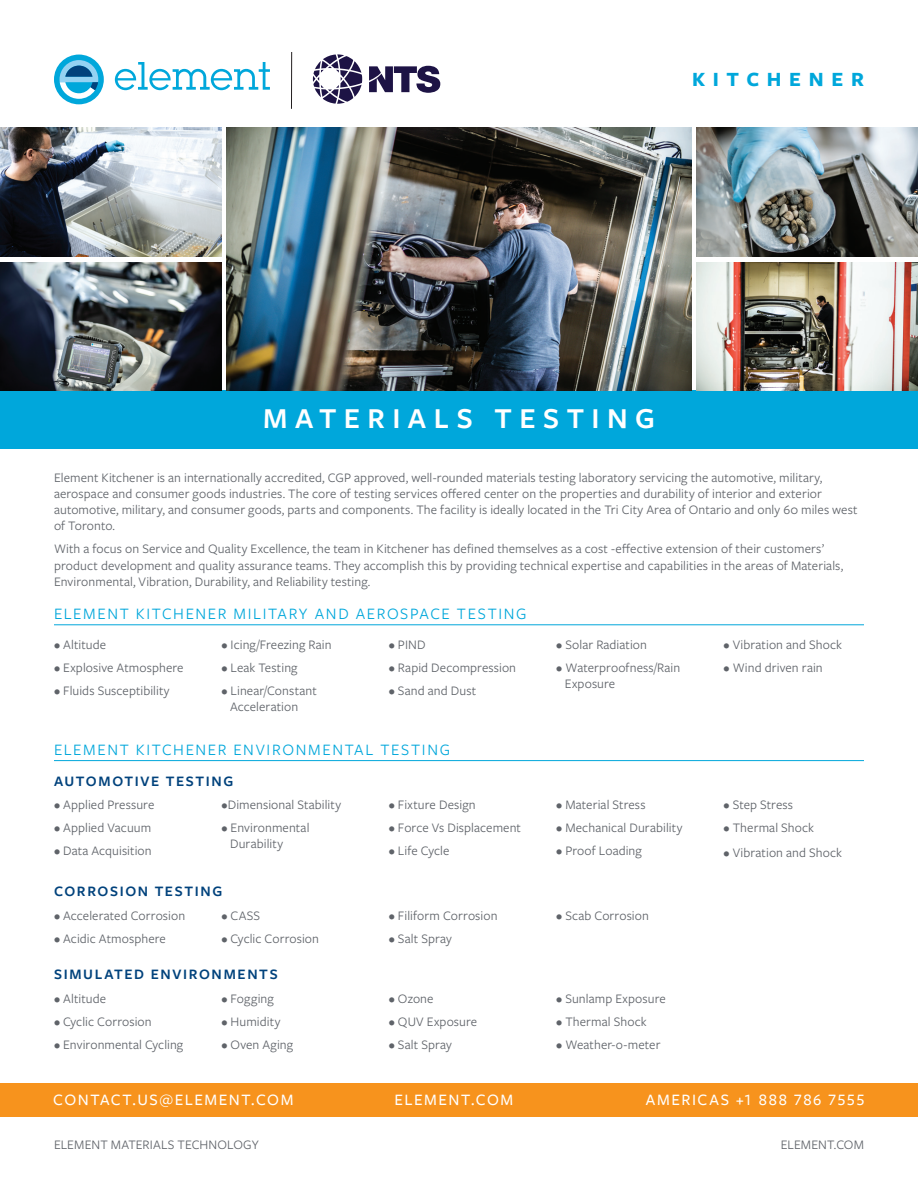
<style>
.page{position:relative;width:918px;height:1188px;background:#fff}
.page>*{position:absolute;margin:0;border:0;box-sizing:border-box;transform-origin:0 0}
.t1{font:600 30px "Freight Sans Pro";letter-spacing:.25em;color:#fff}
.t2{font:700 21px "Freight Sans Pro";letter-spacing:.365em;color:#00a7db}
.SUBHEADS_UNDERLINED{font:16.5px "Freight Sans Pro";letter-spacing:.1em;color:#00a7db}
.t3{font:500 16.5px "Freight Sans Pro";letter-spacing:.09em;color:#fff}
.t4{font:600 15px "Freight Sans Pro";letter-spacing:.11em;color:#01427c}
.t5{font:13.5px/16.2px "Freight Sans Pro";letter-spacing:.01em;color:#5f6369}
</style>
<div class="page">
<div style="left:0;top:1083px;width:918px;height:34px;background:#f7931d"></div>
<svg style="left:115px;top:62px;width:155px;height:28px"></svg>
<div style="left:54px;top:55px;width:50px;height:49px;background:#00a7db;border-radius:50%"></div>
<svg style="left:60px;top:60px;width:38px;height:39px"></svg>
<svg style="left:369px;top:66px;width:71px;height:27px"></svg>
<svg style="left:313px;top:54px;width:49px;height:50px"></svg>
<hr style="left:291px;top:52px;width:1px;height:57px;background:#231f20">
<div style="left:0;top:391px;width:918px;height:58px;background:#00a7db"></div>
<img style="left:696px;top:128px;width:222px;height:128px">
<img style="left:696px;top:262px;width:222px;height:129px">
<img style="left:0;top:128px;width:222px;height:128px">
<img style="left:0;top:262px;width:222px;height:129px">
<img style="left:227px;top:128px;width:464px;height:263px">
<hr style="left:54px;top:624px;width:810px;height:1px;background:#00a7db">
<hr style="left:54px;top:760px;width:810px;height:1px;background:#00a7db">
<p class="t2" style="left:692px;top:64px;width:173px">KITCHENER</p>
<p class="t1" style="left:263px;top:398px;width:393px">MATERIALS TESTING</p>
<p class="t5" style="left:54px;top:469px;width:805px">Element Kitchener is an internationally accredited, CGP approved, well-rounded materials testing laboratory servicing the automotive, military, aerospace and consumer goods industries. The core of testing services offered center on the properties and durability of interior and exterior automotive, military, and consumer goods, parts and components. The facility is ideally located in the Tri City Area of Ontario and only 60 miles west of Toronto.</p>
<p class="t5" style="left:54px;top:540px;width:791px">With a focus on Service and Quality Excellence, the team in Kitchener has defined themselves as a cost -effective extension of their customers’ product development and quality assurance teams. They accomplish this by providing technical expertise and capabilities in the areas of Materials,<br>Environmental, Vibration, Durability, and Reliability testing.</p>
<p class="SUBHEADS_UNDERLINED" style="left:54px;top:603px;width:474px">ELEMENT KITCHENER MILITARY AND AEROSPACE TESTING</p>
<p class="t5" style="left:54px;top:636px;width:54px">• Altitude</p>
<p class="t5" style="left:54px;top:659px;width:131px">• Explosive Atmosphere</p>
<p class="t5" style="left:54px;top:682px;width:117px">• Fluids Susceptibility</p>
<p class="t5" style="left:221px;top:636px;width:112px">• Icing/Freezing Rain</p>
<p class="t5" style="left:221px;top:659px;width:78px">• Leak Testing</p>
<p class="t5" style="left:230px;top:682px;width:88px;text-indent:-9px">• Linear/Constant<br>Acceleration</p>
<p class="t5" style="left:389px;top:636px;width:38px">• PIND</p>
<p class="t5" style="left:389px;top:659px;width:129px">• Rapid Decompression</p>
<p class="t5" style="left:389px;top:682px;width:89px">• Sand and Dust</p>
<p class="SUBHEADS_UNDERLINED" style="left:54px;top:738px;width:398px">ELEMENT KITCHENER ENVIRONMENTAL TESTING</p>
<p class="t4" style="left:54px;top:771px;width:181px">AUTOMOTIVE TESTING</p>
<p class="t5" style="left:54px;top:796px;width:102px">• Applied Pressure</p>
<p class="t5" style="left:54px;top:819px;width:99px">• Applied Vacuum</p>
<p class="t5" style="left:54px;top:842px;width:99px">• Data Acquisition</p>
<p class="t5" style="left:221px;top:796px;width:121px">•Dimensional Stability</p>
<p class="t5" style="left:230px;top:819px;width:81px;text-indent:-9px">• Environmental<br>Durability</p>
<p class="t4" style="left:54px;top:881px;width:170px">CORROSION TESTING</p>
<p class="t5" style="left:54px;top:907px;width:133px">• Accelerated Corrosion</p>
<p class="t5" style="left:54px;top:930px;width:113px">• Acidic Atmosphere</p>
<p class="t5" style="left:221px;top:907px;width:40px">• CASS</p>
<p class="t5" style="left:221px;top:930px;width:99px">• Cyclic Corrosion</p>
<p class="t4" style="left:54px;top:964px;width:225px">SIMULATED ENVIRONMENTS</p>
<p class="t5" style="left:54px;top:990px;width:54px">• Altitude</p>
<p class="t5" style="left:54px;top:1013px;width:99px">• Cyclic Corrosion</p>
<p class="t5" style="left:54px;top:1036px;width:131px">• Environmental Cycling</p>
<p class="t5" style="left:221px;top:990px;width:54px">• Fogging</p>
<p class="t5" style="left:221px;top:1013px;width:61px">• Humidity</p>
<p class="t5" style="left:221px;top:1036px;width:73px">• Oven Aging</p>
<p class="t5" style="left:389px;top:796px;width:88px">• Fixture Design</p>
<p class="t5" style="left:389px;top:819px;width:134px">• Force Vs Displacement</p>
<p class="t5" style="left:389px;top:842px;width:62px">• Life Cycle</p>
<p class="t5" style="left:389px;top:907px;width:110px">• Filiform Corrosion</p>
<p class="t5" style="left:389px;top:930px;width:65px">• Salt Spray</p>
<p class="t5" style="left:389px;top:990px;width:46px">• Ozone</p>
<p class="t5" style="left:389px;top:1013px;width:90px">• QUV Exposure</p>
<p class="t5" style="left:389px;top:1036px;width:65px">• Salt Spray</p>
<p class="t5" style="left:556px;top:636px;width:92px">• Solar Radiation</p>
<p class="t5" style="left:565px;top:659px;width:117px;text-indent:-9px">• Waterproofness/Rain<br>Exposure</p>
<p class="t5" style="left:556px;top:796px;width:91px">• Material Stress</p>
<p class="t5" style="left:556px;top:819px;width:128px">• Mechanical Durability</p>
<p class="t5" style="left:556px;top:842px;width:87px">• Proof Loading</p>
<p class="t5" style="left:556px;top:907px;width:94px">• Scab Corrosion</p>
<p class="t5" style="left:556px;top:990px;width:111px">• Sunlamp Exposure</p>
<p class="t5" style="left:556px;top:1013px;width:92px">• Thermal Shock</p>
<p class="t5" style="left:556px;top:1036px;width:106px">• Weather-o-meter</p>
<p class="t5" style="left:724px;top:636px;width:120px">• Vibration and Shock</p>
<p class="t5" style="left:724px;top:659px;width:101px">• Wind driven rain</p>
<p class="t5" style="left:724px;top:796px;width:71px">• Step Stress</p>
<p class="t5" style="left:724px;top:819px;width:92px">• Thermal Shock</p>
<p class="t5" style="left:724px;top:844px;width:120px">• Vibration and Shock</p>
<p class="t3" style="left:53px;top:1088px;width:242px">CONTACT.US@ELEMENT.COM</p>
<p class="t3" style="left:395px;top:1088px;width:120px">ELEMENT.COM</p>
<p class="t3" style="left:646px;top:1088px;width:220px">AMERICAS +1 888 786 7555</p>
<p class="t5" style="left:54px;top:1136px;width:206px">ELEMENT MATERIALS TECHNOLOGY</p>
<p class="t5" style="left:781px;top:1136px;width:85px">ELEMENT.COM</p>
</div>
